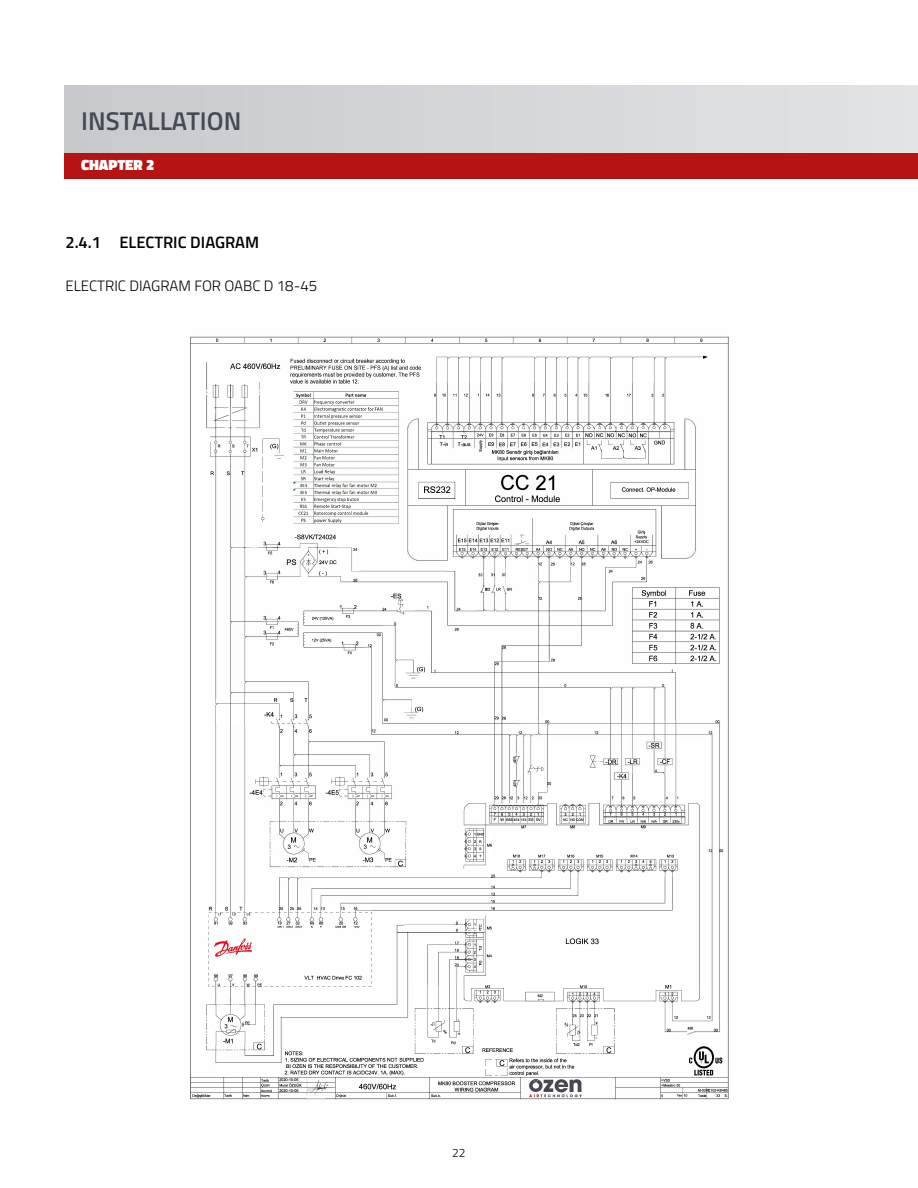
<style>
.page{position:relative;width:918px;height:1188px;background:#fff}
.page>*{position:absolute;margin:0;border:0;box-sizing:border-box;transform-origin:0 0}
.t1{font:600 25.65px "Titillium Web";color:#444a55}
.t2{font:600 16.5px "Titillium Web";color:#000}
.t3{font:300 15px "Titillium Web";color:#000}
.t4{font:900 15px "Titillium Web";color:#fff}
.t5{font:300 12px "Titillium Web";color:#000}
</style>
<div class="page">
<div style="left:64px;top:85px;width:854px;height:71px;background:linear-gradient(to right,#c7c9cc,#e3e4e5)"></div>
<div style="left:64px;top:153px;width:854px;height:26px;background:#b51412"></div>
<img style="left:190px;top:336px;width:539px;height:764px">
<h1 class="t1" style="left:81px;top:102px;width:162px">INSTALLATION</h1>
<p class="t4" style="left:81px;top:154px;width:75px">CHAPTER 2</p>
<p class="t2" style="left:65px;top:230px;width:195px">2.4.1 ELECTRIC DIAGRAM</p>
<p class="t3" style="left:65px;top:275px;width:253px">ELECTRIC DIAGRAM FOR OABC D 18-45</p>
<p class="t5" style="left:452px;top:1144px;width:15px">22</p>
</div>
